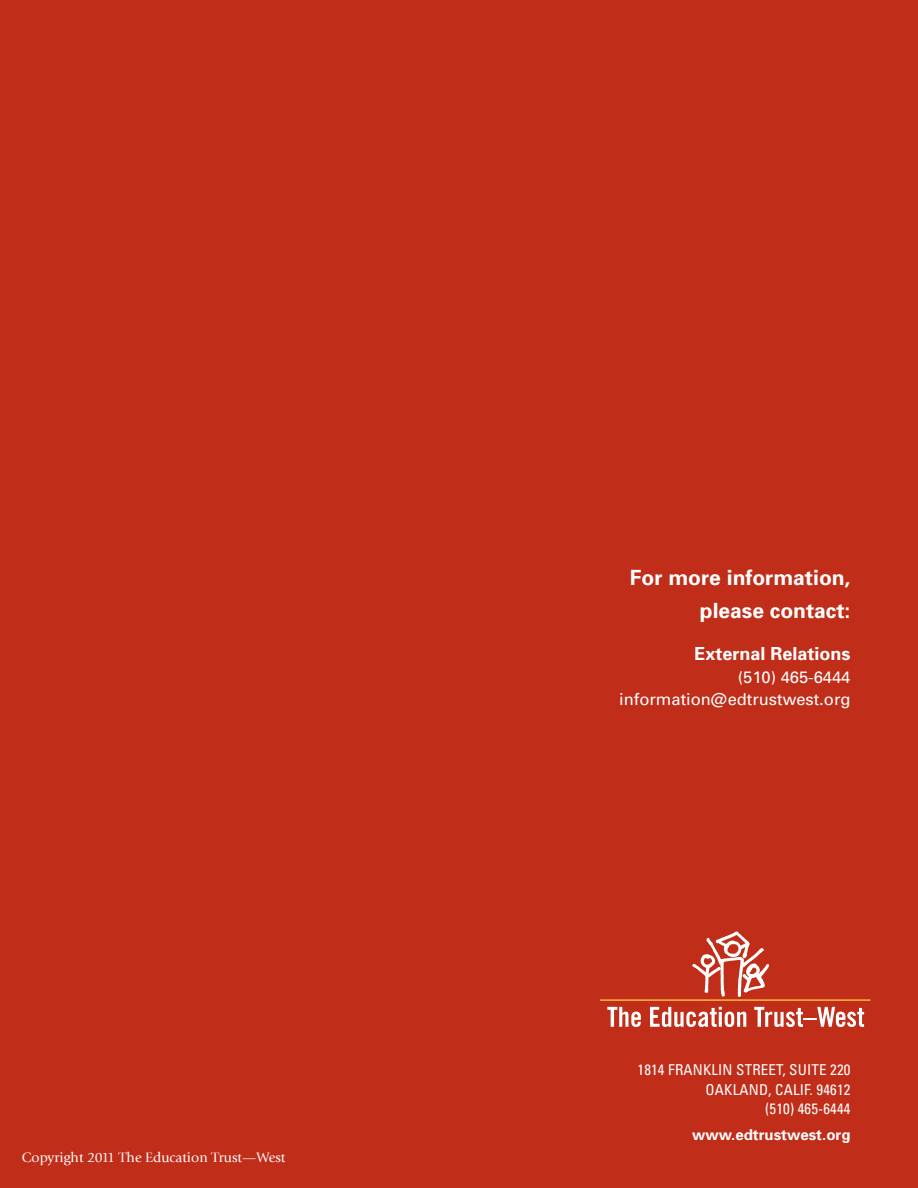
<style>
.page{position:relative;width:918px;height:1188px;background:#fff}
.page>*{position:absolute;margin:0;border:0;box-sizing:border-box;transform-origin:0 0}
.t1{font:700 21px/33px "Univers";color:#fff;text-align:right}
.t2{font:700 18px "Univers";color:#fff}
.t3{font:16.5px/22.5px "Univers";color:#fff;text-align:right}
.t4{font:condensed 15px/19.5px "Univers";letter-spacing:.01em;color:#fff;text-align:right}
.t5{font:700 15px "Univers";color:#fff}
.t6{font:14.25px "Giovanni Std";color:#fff}
</style>
<div class="page">
<div style="left:0;top:1px;width:918px;height:1187px;background:#c02d19"></div>
<svg style="left:607px;top:1007px;width:34px;height:20px"></svg>
<svg style="left:650px;top:1007px;width:96px;height:20px"></svg>
<svg style="left:754px;top:1007px;width:110px;height:20px"></svg>
<svg style="left:692px;top:932px;width:77px;height:65px"></svg>
<hr style="left:600px;top:999px;width:271px;height:2px;background:#fbb03f">
<p class="t6" style="left:22px;top:1149px;width:265px">Copyright 2011 The Education Trust—West</p>
<h1 class="t1" style="left:630px;top:561px;width:222px">For more information, please contact:</h1>
<p class="t2" style="left:694px;top:643px;width:158px">External Relations</p>
<p class="t3" style="left:619px;top:666px;width:233px">(510) 465-6444 information@edtrustwest.org</p>
<p class="t4" style="left:638px;top:1060px;width:214px">1814 FRANKLIN STREET, SUITE 220<br>OAKLAND, CALIF. 94612<br>(510) 465-6444</p>
<p class="t5" style="left:692px;top:1126px;width:160px">www.edtrustwest.org</p>
</div>
